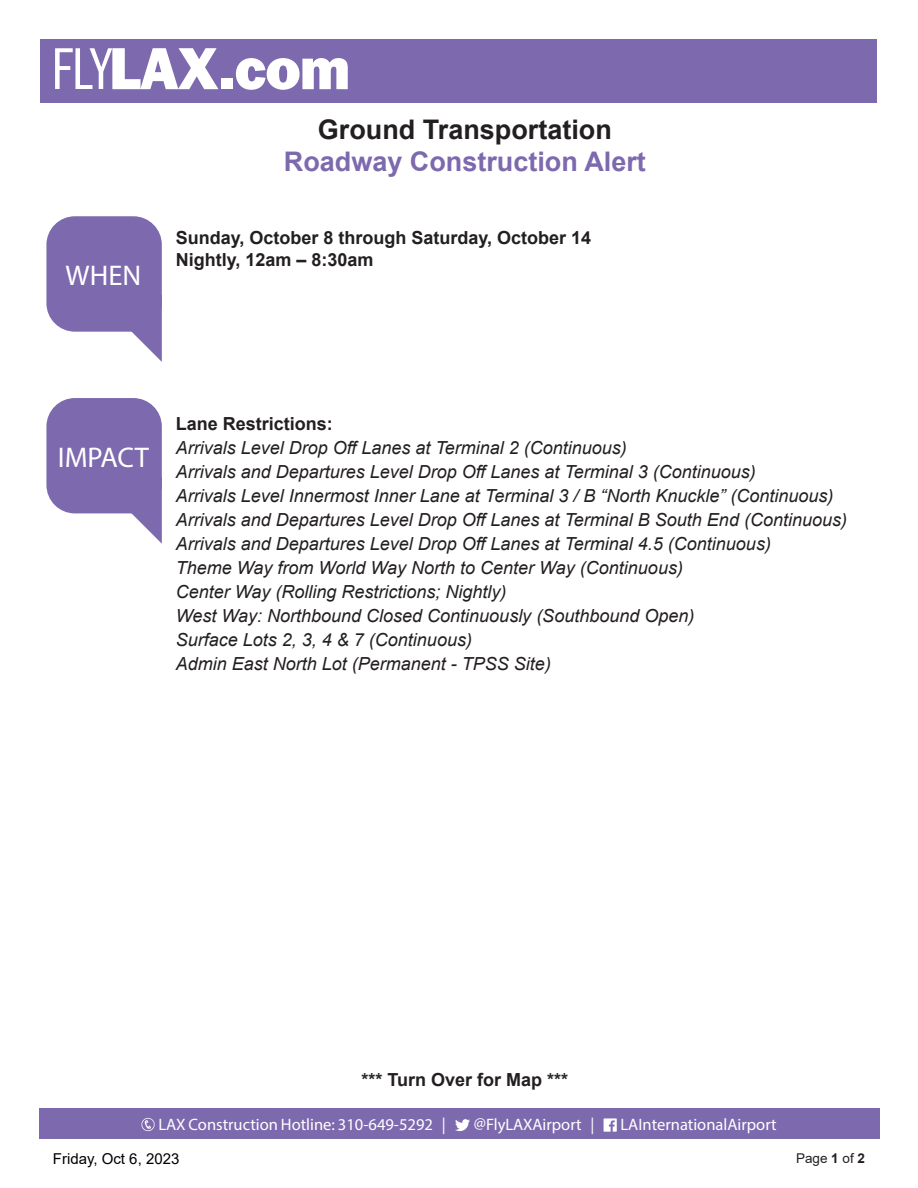
<style>
.page{position:relative;width:918px;height:1188px;background:#fff}
.page>*{position:absolute;margin:0;border:0;box-sizing:border-box;transform-origin:0 0}
.t1{font:28.5px "Myriad Pro";color:#fff}
.t2{font:700 27px "Arial";color:#7d69ae}
.t3{font:700 27px "Arial";color:#231f20}
.t4{font:italic 18px "Arial";color:#231f20}
.t5{font:700 18px "Arial";color:#231f20}
.t6{font:16.5px "Myriad Pro";color:#fff}
.t7{font:15px "Arial";color:#000}
.t8{font:13.5px "Arial";color:#231f20}
.s1{font-weight:700}
</style>
<div class="page">
<div style="left:40px;top:39px;width:838px;height:63px;background:#7d69ae"></div>
<svg style="left:132px;top:309px;width:30px;height:53px"></svg>
<div style="left:46px;top:216px;width:116px;height:116px;background:#7d69ae;border-radius:28px"></div>
<svg style="left:119px;top:490px;width:43px;height:54px"></svg>
<div style="left:46px;top:398px;width:116px;height:115px;background:#7d69ae;border-radius:28px"></div>
<div style="left:39px;top:1109px;width:840px;height:30px;background:#7d69ae"></div>
<svg style="left:141px;top:1118px;width:14px;height:13px"></svg>
<svg style="left:455px;top:1119px;width:15px;height:12px"></svg>
<svg style="left:604px;top:1118px;width:13px;height:14px"></svg>
<svg style="left:55px;top:48px;width:163px;height:41px"></svg>
<div style="left:221px;top:78px;width:11px;height:11px;background:#fff"></div>
<svg style="left:236px;top:58px;width:112px;height:32px"></svg>
<p class="t1" style="left:66px;top:258px;width:77px">WHEN</p>
<p class="t3" style="left:318px;top:111px;width:296px">Ground Transportation</p>
<p class="t2" style="left:284px;top:143px;width:364px">Roadway Construction Alert</p>
<p class="t5" style="left:176px;top:225px;width:417px">Sunday, October 8 through Saturday, October 14</p>
<p class="t5" style="left:176px;top:247px;width:199px">Nightly, 12am – 8:30am</p>
<p class="t1" style="left:58px;top:440px;width:93px">IMPACT</p>
<p class="t5" style="left:176px;top:411px;width:159px">Lane Restrictions:</p>
<p class="t4" style="left:176px;top:436px;width:453px">Arrivals Level Drop Off Lanes at Terminal 2 (Continuous)</p>
<p class="t4" style="left:176px;top:460px;width:582px">Arrivals and Departures Level Drop Off Lanes at Terminal 3 (Continuous)</p>
<p class="t4" style="left:176px;top:484px;width:659px">Arrivals Level Innermost Inner Lane at Terminal 3 / B “North Knuckle” (Continuous)</p>
<p class="t4" style="left:176px;top:508px;width:673px">Arrivals and Departures Level Drop Off Lanes at Terminal B South End (Continuous)</p>
<p class="t4" style="left:176px;top:532px;width:597px">Arrivals and Departures Level Drop Off Lanes at Terminal 4.5 (Continuous)</p>
<p class="t4" style="left:176px;top:556px;width:509px">Theme Way from World Way North to Center Way (Continuous)</p>
<p class="t4" style="left:176px;top:580px;width:332px">Center Way (Rolling Restrictions; Nightly)</p>
<p class="t4" style="left:176px;top:604px;width:520px">West Way: Northbound Closed Continuously (Southbound Open)</p>
<p class="t4" style="left:176px;top:628px;width:298px">Surface Lots 2, 3, 4 &amp; 7 (Continuous)</p>
<p class="t4" style="left:176px;top:652px;width:377px">Admin East North Lot (Permanent - TPSS Site)</p>
<p class="t5" style="left:362px;top:1067px;width:208px">*** Turn Over for Map ***</p>
<p class="t6" style="left:158px;top:1114px;width:289px">LAX Construction Hotline: 310-649-5292 |</p>
<p class="t6" style="left:474px;top:1114px;width:122px">@FlyLAXAirport |</p>
<p class="t6" style="left:620px;top:1114px;width:158px">LAInternationalAirport</p>
<p class="t7" style="left:53px;top:1149px;width:128px">Friday, Oct 6, 2023</p>
<p class="t8" style="left:796px;top:1149px;width:71px">Page <span class="s1">1</span> of <span class="s1">2</span></p>
</div>
